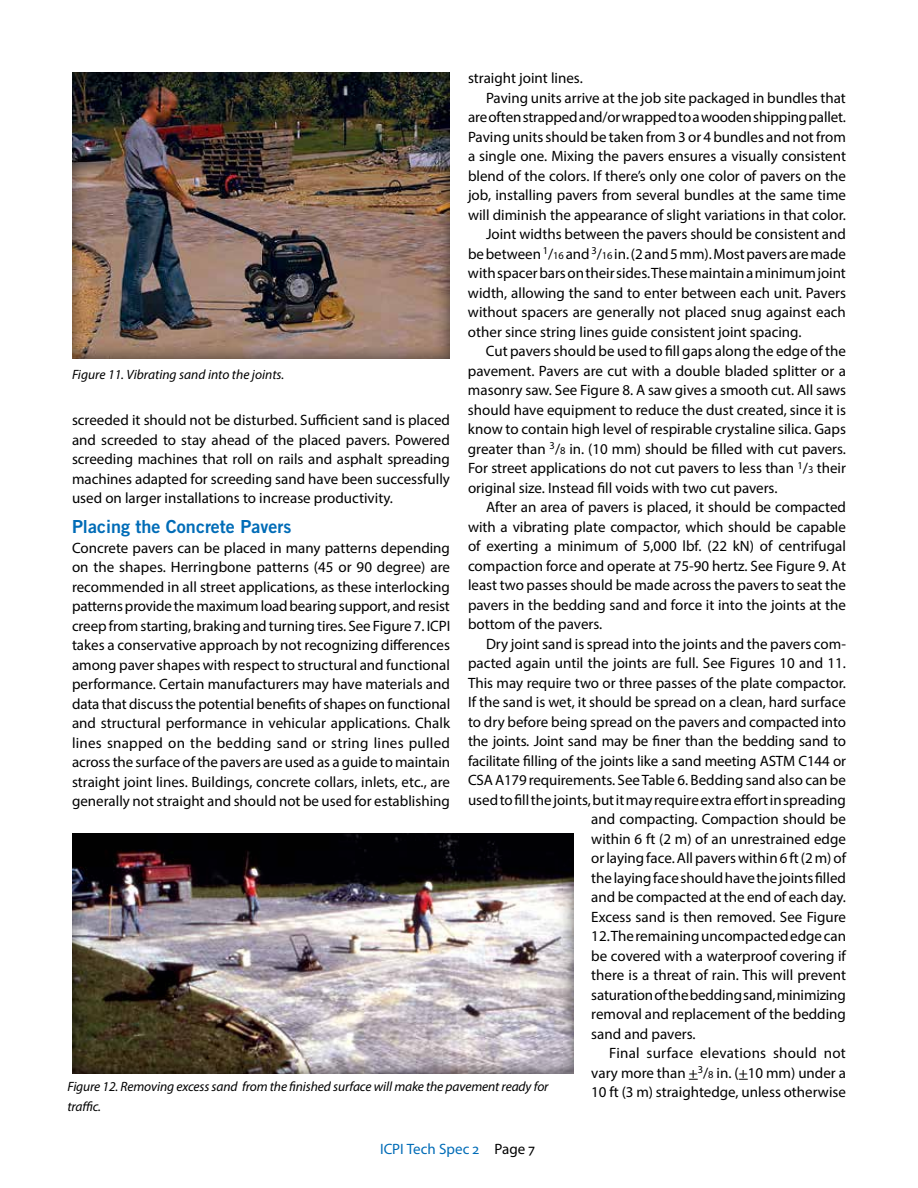
<style>
.page{position:relative;width:918px;height:1188px;background:#fff}
.page>*{position:absolute;margin:0;border:0;box-sizing:border-box;transform-origin:0 0}
.t1{font:18px "Trade Gothic Bold Two";color:#006cb7}
.t2{font:15px/19.5px "Myriad Pro";color:#000;text-align:justify}
.t3{font:15px "Myriad Pro";color:#006cb7}
.t4{font:italic 13.5px/19.5px "Myriad Pro";letter-spacing:-.01em;color:#000}
.s1{font-size:10.5px}
.s2{color:#000}
</style>
<div class="page">
<div style="left:71px;top:70px;width:381px;height:288px;background:#000;opacity:.6"></div>
<div style="left:71px;top:833px;width:504px;height:242px;background:#000;opacity:.6"></div>
<p class="t2" style="left:468px;top:68px;width:116px">straight joint lines.</p>
<p class="t2" style="left:486px;top:88px;width:361px">Paving units arrive at the job site packaged in bundles that</p>
<p class="t2" style="left:468px;top:107px;width:380px">are often strapped and/or wrapped to a wooden shipping pallet.</p>
<p class="t2" style="left:468px;top:127px;width:380px">Paving units should be taken from 3 or 4 bundles and not from</p>
<p class="t2" style="left:468px;top:146px;width:379px">a single one. Mixing the pavers ensures a visually consistent</p>
<p class="t2" style="left:468px;top:166px;width:380px">blend of the colors. If there’s only one color of pavers on the</p>
<p class="t2" style="left:468px;top:185px;width:380px">job, installing pavers from several bundles at the same time</p>
<p class="t2" style="left:468px;top:205px;width:380px">will diminish the appearance of slight variations in that color.</p>
<p class="t2" style="left:486px;top:224px;width:361px">Joint widths between the pavers should be consistent and</p>
<p class="t2" style="left:468px;top:244px;width:380px">be between <sup>1</sup>/<span class="s1">16</span> and <sup>3</sup>/<span class="s1">16</span> in. (2 and 5 mm). Most pavers are made</p>
<p class="t2" style="left:468px;top:263px;width:379px">with spacer bars on their sides. These maintain a minimum joint</p>
<p class="t2" style="left:468px;top:283px;width:380px">width, allowing the sand to enter between each unit. Pavers</p>
<p class="t2" style="left:468px;top:302px;width:379px">without spacers are generally not placed snug against each</p>
<p class="t2" style="left:468px;top:322px;width:335px">other since string lines guide consistent joint spacing.</p>
<p class="t2" style="left:486px;top:341px;width:362px">Cut pavers should be used to fill gaps along the edge of the</p>
<p class="t2" style="left:468px;top:361px;width:380px">pavement. Pavers are cut with a double bladed splitter or a</p>
<p class="t2" style="left:468px;top:380px;width:380px">masonry saw. See Figure 8. A saw gives a smooth cut. All saws</p>
<p class="t2" style="left:468px;top:400px;width:379px">should have equipment to reduce the dust created, since it is</p>
<p class="t2" style="left:468px;top:419px;width:380px">know to contain high level of respirable crystaline silica. Gaps</p>
<p class="t2" style="left:468px;top:439px;width:380px">greater than <sup>3</sup>/<span class="s1">8</span> in. (10 mm) should be filled with cut pavers.</p>
<p class="t2" style="left:468px;top:458px;width:380px">For street applications do not cut pavers to less than <sup>1</sup>/<span class="s1">3</span> their</p>
<p class="t2" style="left:468px;top:478px;width:311px">original size. Instead fill voids with two cut pavers.</p>
<p class="t2" style="left:486px;top:497px;width:362px">After an area of pavers is placed, it should be compacted</p>
<p class="t2" style="left:468px;top:517px;width:379px">with a vibrating plate compactor, which should be capable</p>
<p class="t2" style="left:468px;top:536px;width:379px">of exerting a minimum of 5,000 lbf. (22 kN) of centrifugal</p>
<p class="t2" style="left:468px;top:556px;width:379px">compaction force and operate at 75-90 hertz. See Figure 9. At</p>
<p class="t2" style="left:468px;top:575px;width:379px">least two passes should be made across the pavers to seat the</p>
<p class="t2" style="left:468px;top:595px;width:379px">pavers in the bedding sand and force it into the joints at the</p>
<p class="t2" style="left:468px;top:614px;width:136px">bottom of the pavers.</p>
<p class="t2" style="left:486px;top:634px;width:361px">Dry joint sand is spread into the joints and the pavers com-</p>
<p class="t2" style="left:468px;top:653px;width:380px">pacted again until the joints are full. See Figures 10 and 11.</p>
<p class="t2" style="left:468px;top:673px;width:380px">This may require two or three passes of the plate compactor.</p>
<p class="t2" style="left:468px;top:692px;width:379px">If the sand is wet, it should be spread on a clean, hard surface</p>
<p class="t2" style="left:468px;top:712px;width:379px">to dry before being spread on the pavers and compacted into</p>
<p class="t2" style="left:468px;top:731px;width:379px">the joints. Joint sand may be finer than the bedding sand to</p>
<p class="t2" style="left:468px;top:751px;width:380px">facilitate filling of the joints like a sand meeting ASTM C144 or</p>
<p class="t2" style="left:468px;top:770px;width:379px">CSA A179 requirements. See Table 6. Bedding sand also can be</p>
<p class="t2" style="left:468px;top:790px;width:379px">used to fill the joints, but it may require extra effort in spreading</p>
<p class="t2" style="left:591px;top:809px;width:256px">and compacting. Compaction should be</p>
<p class="t2" style="left:591px;top:829px;width:256px">within 6 ft (2 m) of an unrestrained edge</p>
<p class="t2" style="left:591px;top:848px;width:256px">or laying face. All pavers within 6 ft (2 m) of</p>
<p class="t2" style="left:591px;top:868px;width:256px">the laying face should have the joints filled</p>
<p class="t2" style="left:591px;top:887px;width:256px">and be compacted at the end of each day.</p>
<p class="t2" style="left:591px;top:907px;width:256px">Excess sand is then removed. See Figure</p>
<p class="t2" style="left:591px;top:926px;width:256px">12. The remaining uncompacted edge can be covered with a waterproof covering if there is a threat of rain. This will prevent saturation of the bedding sand, minimizing removal and replacement of the bedding sand and pavers.</p>
<p class="t2" style="left:591px;top:1043px;width:256px;text-indent:18px">Final surface elevations should not vary more than +<sup>3</sup>/<span class="s1">8</span> in. (+10 mm) under a 10 ft (3 m) straightedge, unless otherwise</p>
<p class="t4" style="left:72px;top:364px;width:214px">Figure 11. Vibrating sand into the joints.</p>
<p class="t2" style="left:72px;top:410px;width:380px">screeded it should not be disturbed. Sufficient sand is placed and screeded to stay ahead of the placed pavers. Powered screeding machines that roll on rails and asphalt spreading machines adapted for screeding sand have been successfully used on larger installations to increase productivity.</p>
<p class="t1" style="left:72px;top:515px;width:221px">Placing the Concrete Pavers</p>
<p class="t2" style="left:72px;top:538px;width:380px">Concrete pavers can be placed in many patterns depending on the shapes. Herringbone patterns (45 or 90 degree) are recommended in all street applications, as these interlocking patterns provide the maximum load bearing support, and resist creep from starting, braking and turning tires. See Figure 7. ICPI takes a conservative approach by not recognizing differences among paver shapes with respect to structural and functional performance. Certain manufacturers may have materials and data that discuss the potential benefits of shapes on functional and structural performance in vehicular applications. Chalk lines snapped on the bedding sand or string lines pulled across the surface of the pavers are used as a guide to maintain straight joint lines. Buildings, concrete collars, inlets, etc., are generally not straight and should not be used for establishing</p>
<p class="t4" style="left:68px;top:1077px;width:483px">Figure 12. Removing excess sand from the finished surface will make the pavement ready for traffic.</p>
<p class="t3" style="left:380px;top:1139px;width:156px">ICPI Tech Spec 2 <span class="s2">Page 7</span></p>
</div>
